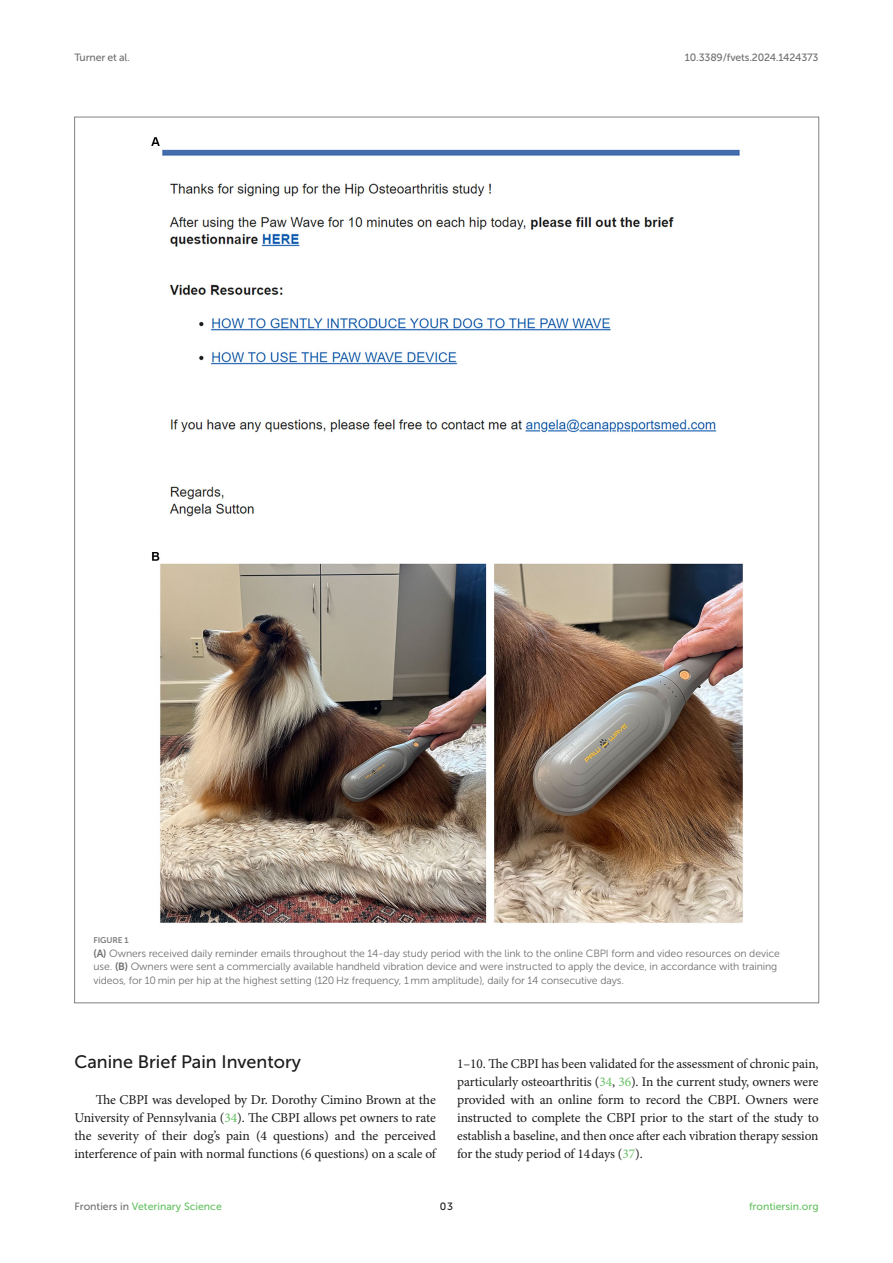
<style>
.page{position:relative;width:893px;height:1263px;background:#fff}
.page>*{position:absolute;margin:0;border:0;box-sizing:border-box;transform-origin:0 0}
.HEAD_2{font:18px "Museo Sans 500";color:#1b1c1b}
.TEXT_FLUSH{font:13.5px/18px "Minion Pro";letter-spacing:-.005em;color:#1b1c1b;text-align:justify}
.FIG_LEG{font:10.5px/13.5px "Museo Sans 300";letter-spacing:-.01em;color:#706f70}
.t1{font:10.5px "Museo Sans 500";color:#65c161}
.t2{font:10.5px "Museo Sans 500";letter-spacing:-.015em;color:#706f70}
.t3{font:10.5px "Museo Sans 500";color:#1b1c1b}
.FIG_HD{font:8.25px "Museo Sans 700";letter-spacing:-.01em;color:#7e7f7f}
.s1{font-family:"Museo Sans 700"}
.s2{color:#65c161}
.s3{color:#706f70}
</style>
<div class="page">
<img style="left:151px;top:137px;width:592px;height:786px">
<p class="t2" style="left:74px;top:51px;width:57px">Turner et al.</p>
<p class="t2" style="left:685px;top:51px;width:135px">10.3389/fvets.2024.1424373</p>
<p class="FIG_HD" style="left:94px;top:936px;width:37px">FIGURE 1</p>
<p class="FIG_LEG" style="left:94px;top:947px;width:688px"><span class="s1">(A)</span> Owners received daily reminder emails throughout the 14-day study period with the link to the online CBPI form and video resources on device use. <span class="s1">(B)</span> Owners were sent a commercially available handheld vibration device and were instructed to apply the device, in accordance with training videos, for 10 min per hip at the highest setting (120 Hz frequency, 1 mm amplitude), daily for 14 consecutive days.</p>
<p class="HEAD_2" style="left:74px;top:1052px;width:228px">Canine Brief Pain Inventory</p>
<p class="TEXT_FLUSH" style="left:74px;top:1091px;width:363px;text-indent:21px">The CBPI was developed by Dr. Dorothy Cimino Brown at the University of Pennsylvania (<span class="s2">34</span>). The CBPI allows pet owners to rate the severity of their dog’s pain (4 questions) and the perceived interference of pain with normal functions (6 questions) on a scale of</p>
<p class="TEXT_FLUSH" style="left:457px;top:1055px;width:363px">1–10. The CBPI has been validated for the assessment of chronic pain, particularly osteoarthritis (<span class="s2">34</span>, <span class="s2">36</span>). In the current study, owners were provided with an online form to record the CBPI. Owners were instructed to complete the CBPI prior to the start of the study to establish a baseline, and then once after each vibration therapy session for the study period of 14days (<span class="s2">37</span>).</p>
<p class="t1" style="left:74px;top:1200px;width:149px"><span class="s3">Frontiers in</span> Veterinary Science</p>
<p class="t3" style="left:440px;top:1200px;width:15px">03</p>
<p class="t1" style="left:749px;top:1200px;width:71px">frontiersin.org</p>
</div>
